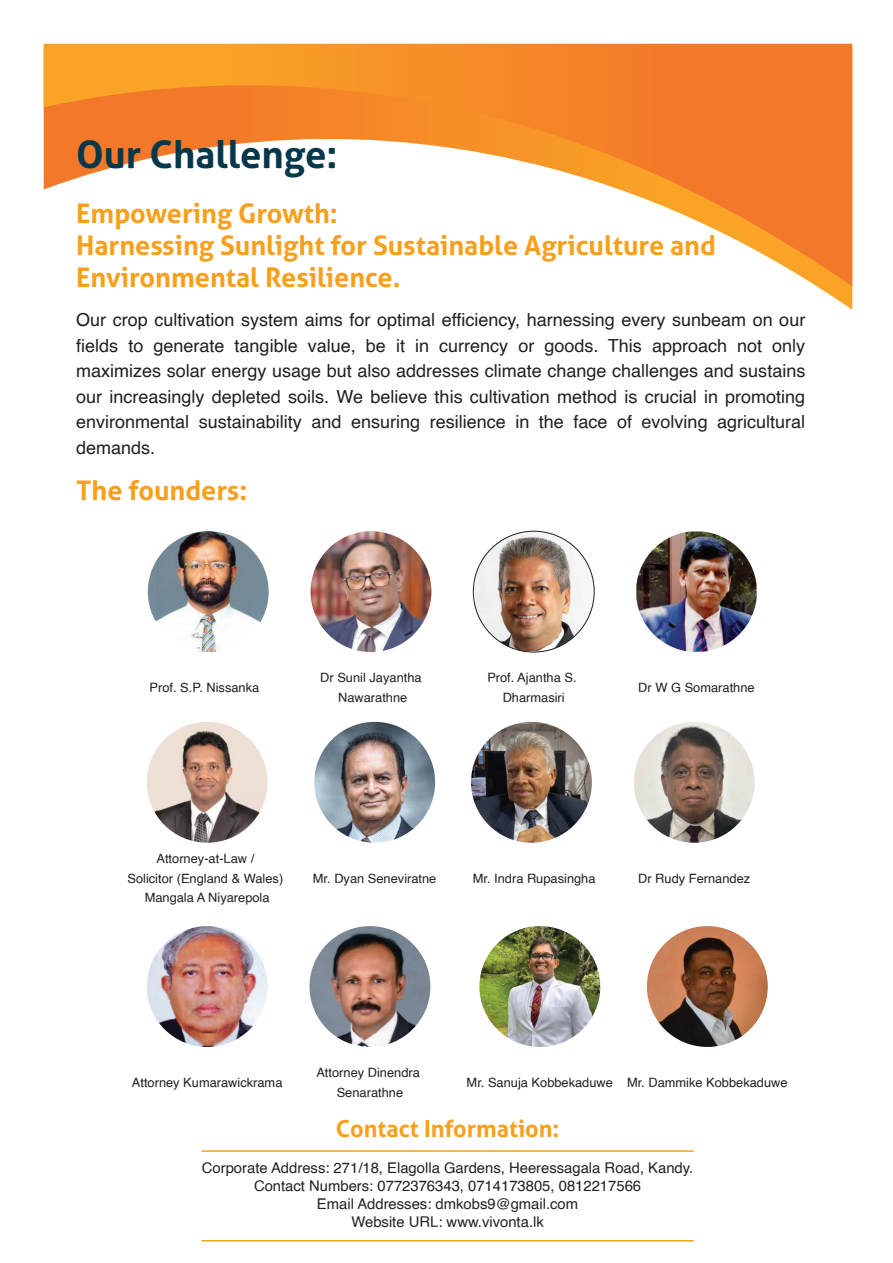
<style>
.page{position:relative;width:893px;height:1263px;background:#fff}
.page>*{position:absolute;margin:0;border:0;box-sizing:border-box;transform-origin:0 0}
.t1{font:700 38.1px "Aller";color:#07374b}
.t2{font:700 27px/32.4px "Aller";color:#f89f1c}
.t3{font:700 23.4px "Aller";color:#f89f1c}
.t4{font:18px/25.5px "Helvetica";color:#231f20;text-align:justify}
.t5{font:14.85px/17.9px "Helvetica";color:#231f20;text-align:center}
.t6{font:12.9px/19.5px "Helvetica";color:#231f20;text-align:center}
</style>
<div class="page">
<svg style="left:44px;top:44px;width:808px;height:242px"></svg>
<hr style="left:201px;top:1150px;width:493px;height:2px;background:#f89f1c">
<hr style="left:201px;top:1240px;width:493px;height:1px;background:#f89f1c">
<img style="left:148px;top:531px;width:121px;height:121px;border-radius:60px">
<img style="left:311px;top:531px;width:120px;height:121px;border-radius:60px">
<img style="left:475px;top:532px;width:119px;height:119px">
<img style="left:636px;top:531px;width:121px;height:121px">
<img style="left:147px;top:722px;width:121px;height:121px;border-radius:60px">
<img style="left:314px;top:722px;width:121px;height:121px;border-radius:60px">
<img style="left:471px;top:722px;width:121px;height:121px;border-radius:60px">
<img style="left:634px;top:722px;width:121px;height:121px;border-radius:60px">
<img style="left:309px;top:926px;width:121px;height:121px;border-radius:60px">
<img style="left:479px;top:926px;width:121px;height:121px;border-radius:60px">
<img style="left:647px;top:926px;width:121px;height:121px;border-radius:60px">
<img style="left:147px;top:926px;width:121px;height:121px;border-radius:60px">
<h1 class="t1" style="left:76px;top:131px;width:263px">Our Challenge:</h1>
<h2 class="t2" style="left:76px;top:197px;width:641px">Empowering Growth:<br>Harnessing Sunlight for Sustainable Agriculture and<br>Environmental Resilience.</h2>
<p class="t4" style="left:76px;top:308px;width:731px">Our crop cultivation system aims for optimal efficiency, harnessing every sunbeam on our fields to generate tangible value, be it in currency or goods. This approach not only maximizes solar energy usage but also addresses climate change challenges and sustains our increasingly depleted soils. We believe this cultivation method is crucial in promoting environmental sustainability and ensuring resilience in the face of evolving agricultural demands.</p>
<h2 class="t2" style="left:76px;top:474px;width:172px">The founders:</h2>
<p class="t6" style="left:150px;top:678px;width:111px">Prof. S.P. Nissanka</p>
<p class="t6" style="left:320px;top:668px;width:103px">Dr Sunil Jayantha<br>Nawarathne</p>
<p class="t6" style="left:638px;top:678px;width:118px">Dr W G Somarathne</p>
<p class="t6" style="left:487px;top:668px;width:91px">Prof. Ajantha S.<br>Dharmasiri</p>
<p class="t6" style="left:127px;top:849px;width:157px">Attorney-at-Law /<br>Solicitor (England &amp; Wales)<br>Mangala A Niyarepola</p>
<p class="t6" style="left:313px;top:869px;width:125px">Mr. Dyan Seneviratne</p>
<p class="t6" style="left:473px;top:869px;width:124px">Mr. Indra Rupasingha</p>
<p class="t6" style="left:638px;top:869px;width:114px">Dr Rudy Fernandez</p>
<p class="t6" style="left:316px;top:1063px;width:105px">Attorney Dinendra<br>Senarathne</p>
<p class="t6" style="left:132px;top:1073px;width:152px">Attorney Kumarawickrama</p>
<p class="t6" style="left:467px;top:1073px;width:322px">Mr. Sanuja Kobbekaduwe Mr. Dammike Kobbekaduwe</p>
<p class="t3" style="left:336px;top:1114px;width:225px">Contact Information:</p>
<p class="t5" style="left:202px;top:1160px;width:493px">Corporate Address: 271/18, Elagolla Gardens, Heeressagala Road, Kandy.<br>Contact Numbers: 0772376343, 0714173805, 0812217566<br>Email Addresses: dmkobs9@gmail.com<br>Website URL: www.vivonta.lk</p>
</div>
